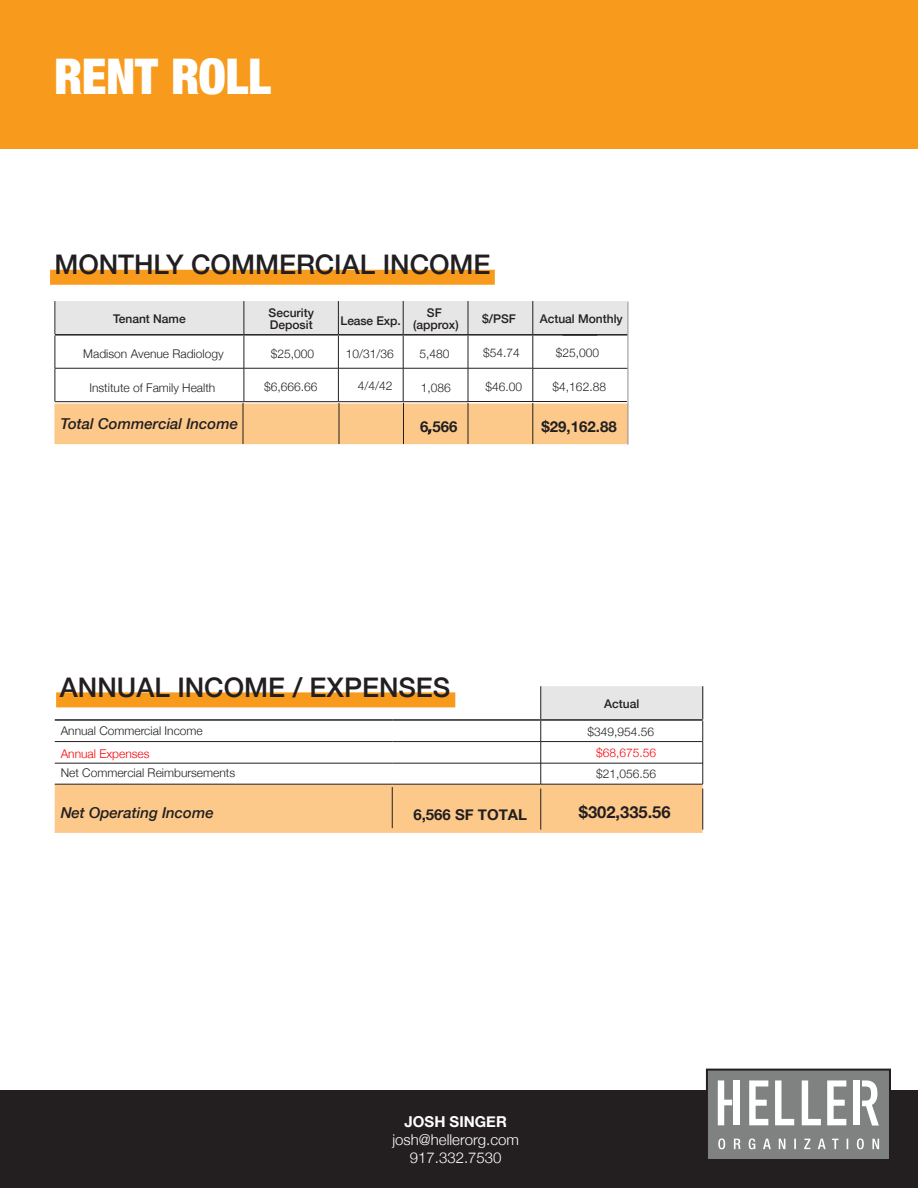
<style>
.page{position:relative;width:918px;height:1188px;background:#fff}
.page>*{position:absolute;margin:0;border:0;box-sizing:border-box;transform-origin:0 0}
.t1{font:900 condensed 49.5px "Helvetica Neue";letter-spacing:-.01em;color:#fff}
.t2{font:500 27px "Helvetica Neue";color:#231f20}
.t3{font:700 16.5px "Helvetica Neue";color:#231f20}
.t4{font:italic 500 15px "Helvetica Neue";color:#231f20}
.t5{font:300 15px/18px "Helvetica Neue";color:#fff;text-align:center}
.t6{font:700 15px "Helvetica Neue";color:#231f20}
.t7{font:700 15px "Helvetica Neue";color:#fff}
.t8{font:300 12px "Helvetica Neue";color:#231f20}
.t9{font:500 12px/12px "Helvetica Neue";color:#231f20}
.t10{font:300 12px "Helvetica Neue";color:#fb0207}
.s1{font-weight:500;font-style:italic}
</style>
<div class="page">
<div style="left:0;top:1091px;width:918px;height:97px;background:#231f20"></div>
<div style="left:707px;top:1070px;width:183px;height:90px;background:#808181"></div>
<svg style="left:749px;top:1080px;width:19px;height:45px"></svg>
<svg style="left:775px;top:1080px;width:19px;height:45px"></svg>
<svg style="left:802px;top:1080px;width:19px;height:45px"></svg>
<svg style="left:827px;top:1080px;width:19px;height:45px"></svg>
<svg style="left:718px;top:1080px;width:14px;height:45px"></svg>
<div style="left:734px;top:1080px;width:6px;height:45px;background:#fff"></div>
<svg style="left:862px;top:1080px;width:17px;height:46px"></svg>
<div style="left:854px;top:1080px;width:6px;height:45px;background:#fff"></div>
<svg style="left:718px;top:1138px;width:161px;height:11px"></svg>
<div style="left:706px;top:1069px;width:185px;height:92px;border:2px solid #231f20"></div>
<div style="left:56px;top:301px;width:572px;height:34px;background:#e6e6e6"></div>
<div style="left:54px;top:404px;width:574px;height:40px;background:#fdc98b"></div>
<hr style="left:55px;top:301px;width:1px;height:33px;background:#231f20">
<hr style="left:244px;top:301px;width:1px;height:33px;background:#231f20">
<hr style="left:338px;top:301px;width:1px;height:33px;background:#231f20">
<hr style="left:403px;top:301px;width:1px;height:33px;background:#231f20">
<hr style="left:468px;top:301px;width:1px;height:33px;background:#231f20">
<hr style="left:533px;top:301px;width:1px;height:33px;background:#231f20">
<hr style="left:628px;top:302px;width:1px;height:143px;background:#231f20">
<hr style="left:55px;top:336px;width:1px;height:32px;background:#231f20">
<hr style="left:244px;top:336px;width:1px;height:32px;background:#231f20">
<hr style="left:338px;top:336px;width:1px;height:32px;background:#231f20">
<hr style="left:403px;top:336px;width:1px;height:32px;background:#231f20">
<hr style="left:468px;top:336px;width:1px;height:32px;background:#231f20">
<hr style="left:533px;top:336px;width:1px;height:32px;background:#231f20">
<hr style="left:55px;top:368px;width:189px;height:1px;background:#231f20">
<hr style="left:55px;top:368px;width:1px;height:33px;background:#231f20">
<hr style="left:244px;top:368px;width:94px;height:1px;background:#231f20">
<hr style="left:244px;top:368px;width:1px;height:33px;background:#231f20">
<hr style="left:338px;top:368px;width:65px;height:1px;background:#231f20">
<hr style="left:338px;top:368px;width:1px;height:33px;background:#231f20">
<hr style="left:403px;top:368px;width:65px;height:1px;background:#231f20">
<hr style="left:403px;top:368px;width:1px;height:33px;background:#231f20">
<hr style="left:468px;top:368px;width:65px;height:1px;background:#231f20">
<hr style="left:468px;top:368px;width:1px;height:33px;background:#231f20">
<hr style="left:533px;top:368px;width:94px;height:1px;background:#231f20">
<hr style="left:533px;top:368px;width:1px;height:33px;background:#231f20">
<hr style="left:55px;top:401px;width:189px;height:1px;background:#231f20">
<hr style="left:244px;top:401px;width:94px;height:1px;background:#231f20">
<hr style="left:338px;top:401px;width:65px;height:1px;background:#231f20">
<hr style="left:403px;top:401px;width:65px;height:1px;background:#231f20">
<hr style="left:468px;top:403px;width:1px;height:41px;background:#231f20">
<hr style="left:533px;top:403px;width:1px;height:41px;background:#231f20">
<hr style="left:55px;top:334px;width:189px;height:2px;background:#231f20">
<hr style="left:244px;top:334px;width:94px;height:2px;background:#231f20">
<hr style="left:338px;top:334px;width:65px;height:2px;background:#231f20">
<hr style="left:403px;top:334px;width:65px;height:2px;background:#231f20">
<hr style="left:468px;top:334px;width:65px;height:2px;background:#231f20">
<div style="left:50px;top:270px;width:445px;height:15px;background:#f89a1c"></div>
<div style="left:0;top:0;width:918px;height:148px;background:#f89a1c"></div>
<hr style="left:403px;top:403px;width:1px;height:41px;background:#231f20">
<hr style="left:339px;top:403px;width:1px;height:41px;background:#231f20">
<hr style="left:468px;top:401px;width:64px;height:1px;background:#231f20">
<hr style="left:532px;top:401px;width:65px;height:1px;background:#231f20">
<hr style="left:562px;top:401px;width:65px;height:1px;background:#231f20">
<hr style="left:532px;top:334px;width:65px;height:2px;background:#231f20">
<hr style="left:562px;top:334px;width:65px;height:2px;background:#231f20">
<hr style="left:243px;top:403px;width:1px;height:41px;background:#231f20">
<svg style="left:55px;top:686px;width:649px;height:147px"></svg>
<h1 class="t1" style="left:54px;top:46px;width:219px">RENT ROLL</h1>
<h2 class="t2" style="left:54px;top:243px;width:438px">MONTHLY COMMERCIAL INCOME</h2>
<p class="t9" style="left:113px;top:311px;width:74px">Tenant Name</p>
<p class="t9" style="left:269px;top:305px;width:47px">Security<br>Deposit</p>
<p class="t9" style="left:341px;top:314px;width:62px">Lease Exp.</p>
<p class="t9" style="left:413px;top:305px;width:47px;text-align:center">SF (approx)</p>
<p class="t9" style="left:482px;top:311px;width:35px">$/PSF</p>
<p class="t9" style="left:540px;top:311px;width:85px">Actual Monthly</p>
<p class="t8" style="left:83px;top:344px;width:142px">Madison Avenue Radiology</p>
<p class="t8" style="left:419px;top:344px;width:32px">5,480</p>
<p class="t8" style="left:89px;top:378px;width:127px">Institute of Family Health</p>
<p class="t8" style="left:421px;top:378px;width:32px">1,086</p>
<p class="t4" style="left:61px;top:411px;width:179px">Total Commercial Income</p>
<p class="t6" style="left:420px;top:415px;width:39px">6<span class="s1">,</span>566</p>
<p class="t8" style="left:556px;top:343px;width:45px">$25,000</p>
<p class="t8" style="left:553px;top:377px;width:55px">$4,162.88</p>
<p class="t6" style="left:542px;top:415px;width:77px">$29,162.88</p>
<p class="t8" style="left:483px;top:343px;width:38px">$54.74</p>
<p class="t8" style="left:485px;top:377px;width:38px">$46.00</p>
<p class="t8" style="left:271px;top:344px;width:45px">$25,000</p>
<p class="t8" style="left:264px;top:377px;width:55px">$6,666.66</p>
<p class="t8" style="left:346px;top:344px;width:50px">10/31/36</p>
<p class="t8" style="left:358px;top:376px;width:36px">4/4/42</p>
<h2 class="t2" style="left:60px;top:665px;width:392px">ANNUAL INCOME / EXPENSES</h2>
<p class="t8" style="left:61px;top:722px;width:144px">Annual Commercial Income</p>
<p class="t10" style="left:61px;top:744px;width:90px">Annual Expenses</p>
<p class="t9" style="left:604px;top:697px;width:37px">Actual</p>
<p class="t8" style="left:588px;top:722px;width:68px">$349,954.56</p>
<p class="t10" style="left:596px;top:743px;width:62px">$68,675.56</p>
<p class="t8" style="left:61px;top:764px;width:176px">Net Commercial Reimbursements</p>
<p class="t8" style="left:596px;top:764px;width:62px">$21,056.56</p>
<p class="t4" style="left:61px;top:799px;width:155px">Net Operating Income</p>
<p class="t6" style="left:413px;top:803px;width:115px">6,566 SF TOTAL</p>
<h3 class="t3" style="left:579px;top:799px;width:93px">$302,335.56</h3>
<p class="t7" style="left:405px;top:1110px;width:104px">JOSH SINGER</p>
<p class="t5" style="left:392px;top:1130px;width:128px">josh@hellerorg.com<br>917.332.7530</p>
</div>
